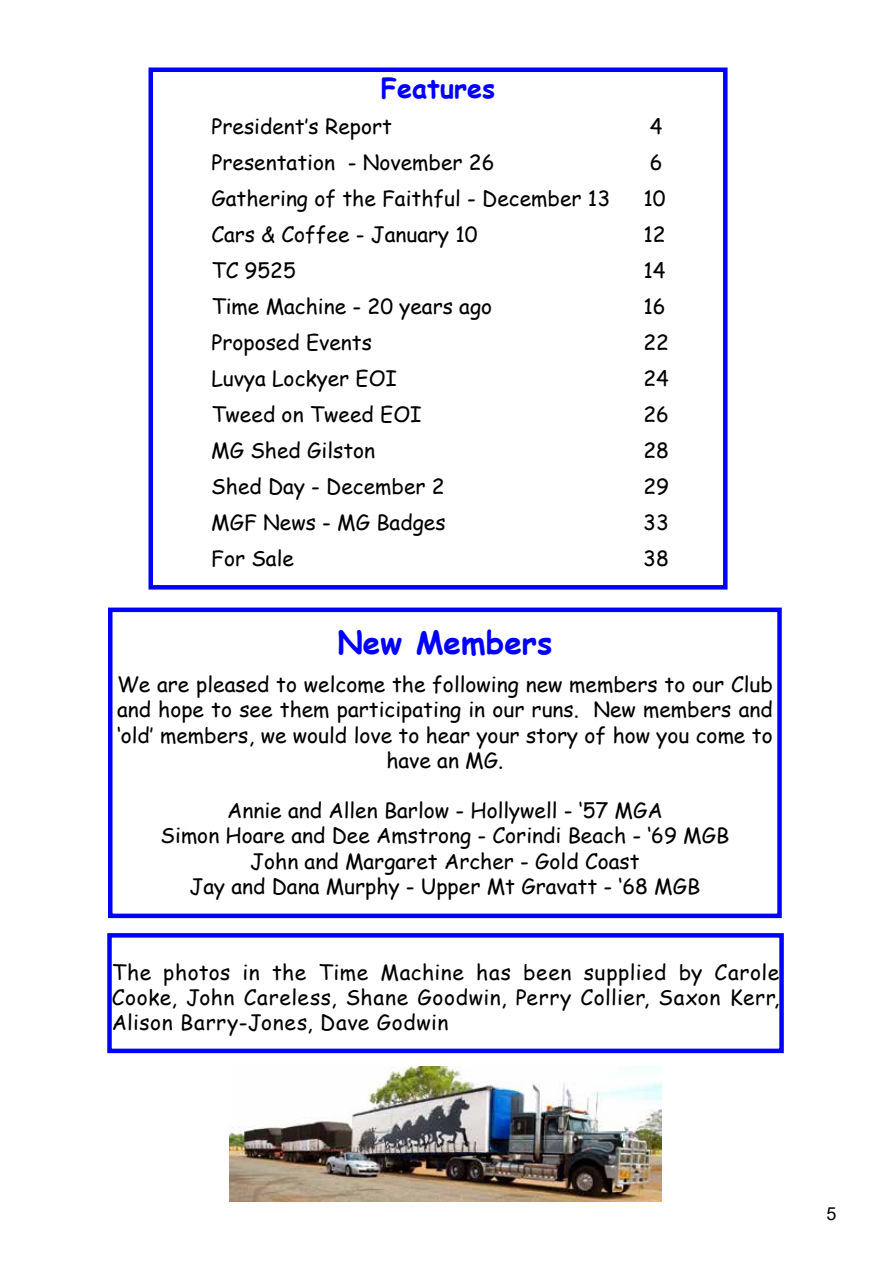
<style>
.page{position:relative;width:893px;height:1263px;background:#fff}
.page>*{position:absolute;margin:0;border:0;box-sizing:border-box;transform-origin:0 0}
.t1{font:700 31.5px "Comic Sans MS";color:#00f}
.t2{font:700 27px "Comic Sans MS";color:#00f}
.t3{font:21px/25.2px "Comic Sans MS";color:#000;text-align:center}
.t4{font:18px "Arial";color:#000}
</style>
<div class="page">
<div style="left:148px;top:68px;width:580px;height:522px;border:4px solid #00f"></div>
<div style="left:107px;top:933px;width:677px;height:120px;border:4px solid #00f"></div>
<div style="left:108px;top:608px;width:674px;height:310px;border:4px solid #00f"></div>
<img style="left:230px;top:1067px;width:432px;height:135px">
<p class="t2" style="left:381px;top:68px;width:116px">Features</p>
<p class="t3" style="left:212px;top:113px;width:182px">President’s Report</p>
<p class="t3" style="left:650px;top:113px;width:14px">4</p>
<p class="t3" style="left:211px;top:149px;width:285px">Presentation - November 26</p>
<p class="t3" style="left:650px;top:149px;width:14px">6</p>
<p class="t3" style="left:211px;top:185px;width:400px">Gathering of the Faithful - December 13</p>
<p class="t3" style="left:643px;top:185px;width:24px">10</p>
<p class="t3" style="left:211px;top:221px;width:268px">Cars &amp; Coffee - January 10</p>
<p class="t3" style="left:643px;top:221px;width:24px">12</p>
<p class="t3" style="left:211px;top:257px;width:86px">TC 9525</p>
<p class="t3" style="left:643px;top:257px;width:24px">14</p>
<p class="t3" style="left:211px;top:293px;width:282px">Time Machine - 20 years ago</p>
<p class="t3" style="left:643px;top:293px;width:24px">16</p>
<p class="t3" style="left:211px;top:329px;width:162px">Proposed Events</p>
<p class="t3" style="left:643px;top:329px;width:27px">22</p>
<p class="t3" style="left:211px;top:365px;width:187px">Luvya Lockyer EOI</p>
<p class="t3" style="left:643px;top:365px;width:27px">24</p>
<p class="t3" style="left:211px;top:401px;width:212px">Tweed on Tweed EOI</p>
<p class="t3" style="left:643px;top:401px;width:27px">26</p>
<p class="t3" style="left:211px;top:437px;width:165px">MG Shed Gilston</p>
<p class="t3" style="left:643px;top:437px;width:27px">28</p>
<p class="t3" style="left:211px;top:473px;width:235px">Shed Day - December 2</p>
<p class="t3" style="left:643px;top:473px;width:27px">29</p>
<p class="t3" style="left:211px;top:509px;width:236px">MGF News - MG Badges</p>
<p class="t3" style="left:643px;top:509px;width:27px">33</p>
<p class="t3" style="left:211px;top:545px;width:84px">For Sale</p>
<p class="t3" style="left:643px;top:545px;width:27px">38</p>
<h1 class="t1" style="left:337px;top:619px;width:217px">New Members</h1>
<p class="t3" style="left:117px;top:671px;width:657px">We are pleased to welcome the following new members to our Club and hope to see them participating in our runs. New members and ‘old’ members, we would love to hear your story of how you come to have an MG.</p>
<p class="t3" style="left:161px;top:797px;width:570px">Annie and Allen Barlow - Hollywell - ‘57 MGA<br>Simon Hoare and Dee Amstrong - Corindi Beach - ‘69 MGB John and Margaret Archer - Gold Coast<br>Jay and Dana Murphy - Upper Mt Gravatt - ‘68 MGB</p>
<p class="t3" style="left:112px;top:959px;width:669px;text-align:justify">The photos in the Time Machine has been supplied by Carole Cooke, John Careless, Shane Goodwin, Perry Collier, Saxon Kerr, Alison Barry-Jones, Dave Godwin</p>
<p class="t4" style="left:826px;top:1201px;width:12px">5</p>
</div>
